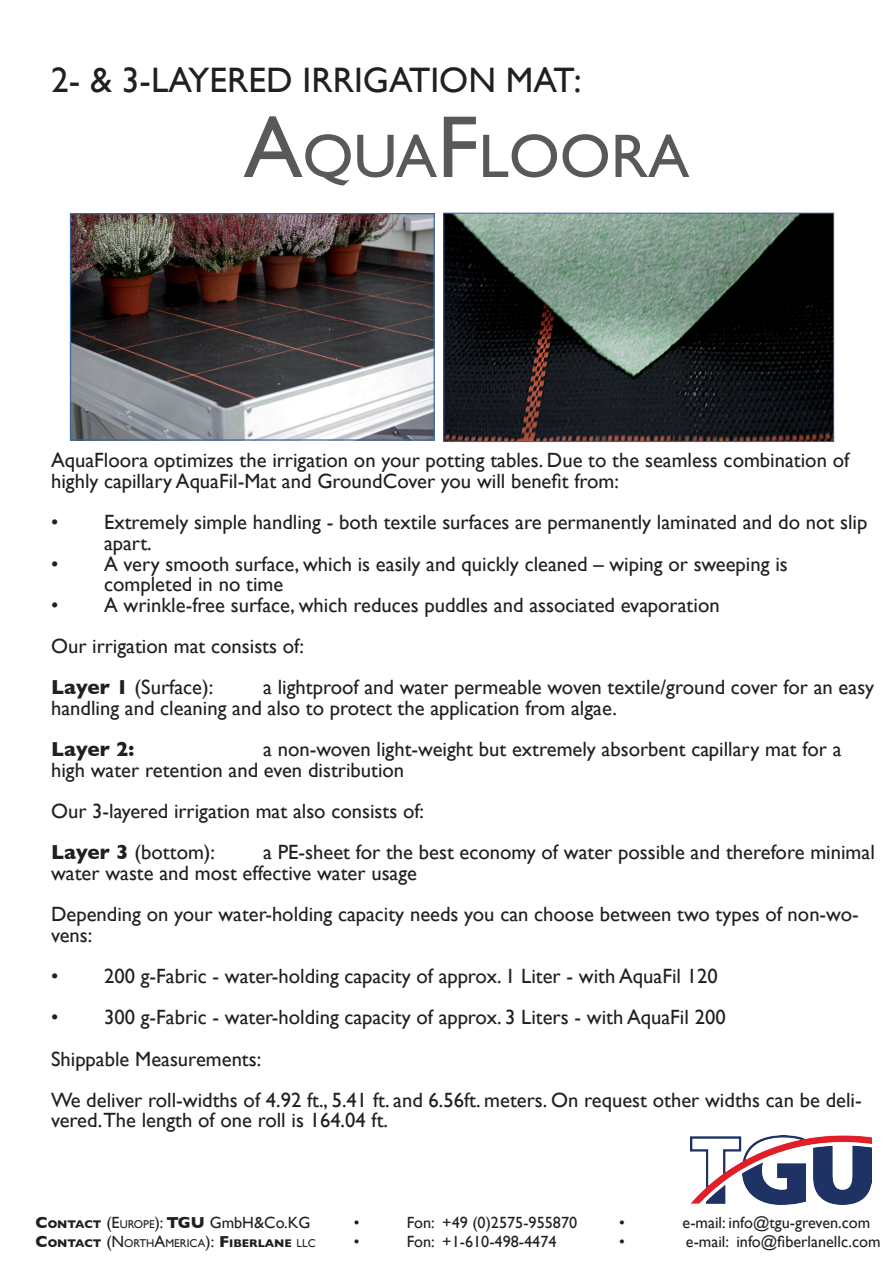
<style>
.page{position:relative;width:893px;height:1263px;background:#fff}
.page>*{position:absolute;margin:0;border:0;box-sizing:border-box;transform-origin:0 0}
.t1{font:61.8px "Gill Sans";color:#58595b}
.t2{font:35.4px "Gill Sans";color:#231f20}
.t3{font:20.55px/20.5px "Gill Sans";color:#231f20}
.t4{font:700 20.55px "Gill Sans";color:#231f20}
.t5{font:16.2px "Gill Sans";color:#231f20}
.t6{font:700 11.4px "Gill Sans";color:#231f20}
.s1{font-size:88.35px}
.s2{font-weight:700}
.s3{font-weight:700;font-size:11.4px}
.s4{font-style:inherit}
.s5{font-size:11.4px}
.s6{font-size:16.2px}
.s7{font-weight:400;font-size:16.2px}
.s8{font-weight:400}
</style>
<div class="page">
<img style="left:445px;top:215px;width:387px;height:225px">
<div style="left:443px;top:213px;width:391px;height:229px;border:1px solid #3c669d"></div>
<img style="left:72px;top:215px;width:361px;height:224px">
<div style="left:70px;top:213px;width:365px;height:228px;border:1px solid #3c669d"></div>
<img style="left:691px;top:1135px;width:180px;height:70px">
<p class="t2" style="left:51px;top:60px;width:532px">2- &amp; 3-LAYERED IRRIGATION MAT:</p>
<p class="t1" style="left:244px;top:120px;width:447px"><span class="s1">A</span>QUA<span class="s1">F</span>LOORA</p>
<p class="t3" style="left:51px;top:450px;width:800px">AquaFloora optimizes the irrigation on your potting tables. Due to the seamless combination of highly capillary AquaFil-Mat and GroundCover you will benefit from:</p>
<p class="t3" style="left:104px;top:512px;width:765px;text-indent:-53px">• Extremely simple handling - both textile surfaces are permanently laminated and do not slip apart.</p>
<p class="t3" style="left:104px;top:553px;width:685px;text-indent:-53px">• A very smooth surface, which is easily and quickly cleaned – wiping or sweeping is completed in no time</p>
<p class="t3" style="left:51px;top:584px;width:670px;line-height:41.2px">• A wrinkle-free surface, which reduces puddles and associated evaporation<br>Our irrigation mat consists of:<br><span class="s2">Layer 1</span> (Surface):</p>
<p class="t3" style="left:51px;top:677px;width:825px;text-indent:212px">a lightproof and water permeable woven textile/ground cover for an easy handling and cleaning and also to protect the application from algae.</p>
<p class="t4" style="left:51px;top:733px;width:85px">Layer 2:</p>
<p class="t3" style="left:51px;top:739px;width:792px;text-indent:212px">a non-woven light-weight but extremely absorbent capillary mat for a high water retention and even distribution</p>
<p class="t3" style="left:51px;top:790px;width:375px;line-height:41.2px">Our 3-layered irrigation mat also consists of:<br><span class="s2">Layer 3</span> (bottom):</p>
<p class="t3" style="left:51px;top:842px;width:825px;text-indent:212px">a PE-sheet for the best economy of water possible and therefore minimal water waste and most effective water usage</p>
<p class="t3" style="left:51px;top:904px;width:809px">Depending on your water-holding capacity needs you can choose between two types of non-wo&shy;vens:</p>
<p class="t3" style="left:51px;top:966px;width:668px">• 200 g-Fabric - water-holding capacity of approx. 1 Liter - with AquaFil 120</p>
<p class="t3" style="left:51px;top:996px;width:812px;line-height:41.2px">• 300 g-Fabric - water-holding capacity of approx. 3 Liters - with AquaFil 200<br>Shippable Measurements:<br>We deliver roll-widths of 4.92 ft., 5.41 ft. and 6.56ft. meters. On request other widths can be deli-</p>
<p class="t3" style="left:51px;top:1110px;width:338px">vered.The length of one roll is 164.04 ft.</p>
<p class="t5" style="left:36px;top:1212px;width:276px"><span class="s2">C</span><span class="s3">ONTACT</span> <span class="s4">(E</span><span class="s5">UROPE</span><span class="s4">):</span> <span class="s2">TGU</span> GmbH&amp;Co.KG</p>
<p class="t5" style="left:354px;top:1212px;width:7px">•</p>
<p class="t5" style="left:407px;top:1212px;width:172px">Fon: +49 (0)2575-955870</p>
<p class="t5" style="left:619px;top:1212px;width:7px">•</p>
<p class="t5" style="left:683px;top:1212px;width:189px">e-mail: info@tgu-greven.com</p>
<p class="t6" style="left:36px;top:1234px;width:282px"><span class="s6">C</span>ONTACT <span class="s7">(N</span><span class="s8">ORTH</span><span class="s7">A</span><span class="s8">MERICA</span><span class="s7">):</span> <span class="s6">F</span>IBERLANE <span class="s8">LLC</span></p>
<p class="t5" style="left:354px;top:1232px;width:7px">•</p>
<p class="t5" style="left:407px;top:1232px;width:151px">Fon: +1-610-498-4474</p>
<p class="t5" style="left:619px;top:1232px;width:7px">•</p>
<p class="t5" style="left:686px;top:1232px;width:196px">e-mail: info@fiberlanellc.com</p>
</div>
